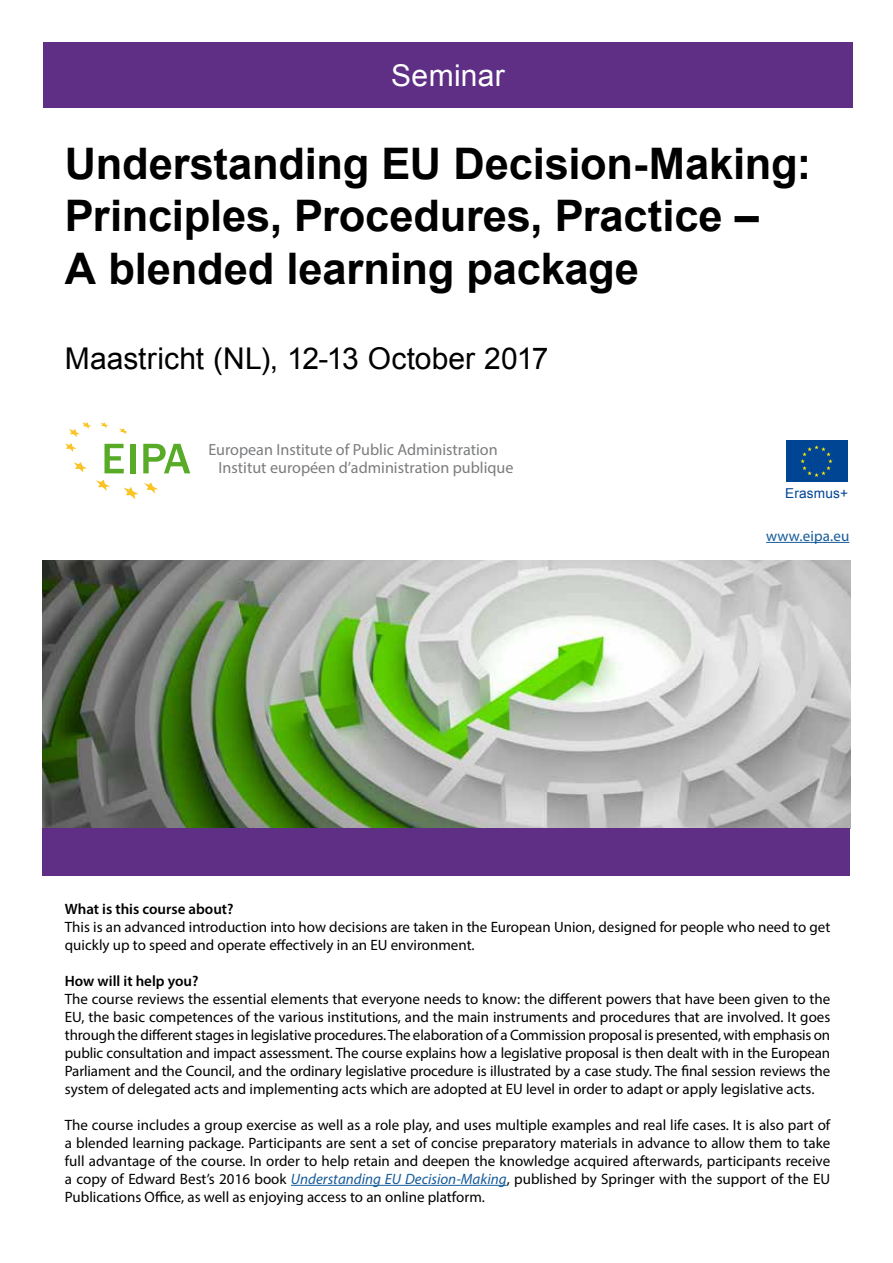
<style>
.page{position:relative;width:893px;height:1263px;background:#fff}
.page>*{position:absolute;margin:0;border:0;box-sizing:border-box;transform-origin:0 0}
.t1{font:700 43.5px/52.5px "Arial";letter-spacing:-.005em;color:#000}
.t2{font:30px "Arial";letter-spacing:.005em;color:#000}
.t3{font:30px "Arial";letter-spacing:.01em;color:#fff}
.t4{font:16.05px/18px "Myriad Pro";color:#7b7c7e}
.t5{font:15px/18px "Myriad Pro";color:#000;text-align:justify}
.t6{font:600 15px "Myriad Pro";color:#000}
.t7{font:15px "Myriad Pro";letter-spacing:.01em;color:#165b9a}
.t8{font:13.65px "Arial";letter-spacing:.01em;color:#004494}
.s1{font-style:italic;color:#165b9a}
</style>
<div class="page">
<hr style="left:291px;top:1185px;width:216px;height:1px;background:#165b9a">
<div style="left:44px;top:43px;width:809px;height:65px;background:#5f2f86"></div>
<img style="left:43px;top:560px;width:807px;height:269px">
<svg style="left:144px;top:482px;width:14px;height:12px"></svg>
<svg style="left:123px;top:487px;width:15px;height:12px"></svg>
<svg style="left:119px;top:428px;width:9px;height:6px"></svg>
<svg style="left:96px;top:480px;width:14px;height:11px"></svg>
<svg style="left:100px;top:422px;width:9px;height:6px"></svg>
<svg style="left:74px;top:462px;width:13px;height:10px"></svg>
<svg style="left:65px;top:443px;width:11px;height:9px"></svg>
<svg style="left:69px;top:422px;width:23px;height:15px"></svg>
<svg style="left:104px;top:444px;width:20px;height:29px"></svg>
<div style="left:131px;top:444px;width:5px;height:29px;background:#57ab27"></div>
<svg style="left:143px;top:444px;width:47px;height:29px"></svg>
<div style="left:786px;top:441px;width:62px;height:41px;background:#004494"></div>
<svg style="left:800px;top:445px;width:32px;height:32px"></svg>
<div style="left:43px;top:829px;width:807px;height:47px;background:#5f2f86"></div>
<hr style="left:766px;top:542px;width:83px;height:1px;background:#165b9a">
<h2 class="t3" style="left:391px;top:56px;width:115px">Seminar</h2>
<h1 class="t1" style="left:65px;top:139px;width:748px">Understanding EU Decision-Making:<br>Principles, Procedures, Practice –<br>A blended learning package</h1>
<h2 class="t2" style="left:65px;top:339px;width:485px">Maastricht (NL), 12-13 October 2017</h2>
<p class="t4" style="left:219px;top:441px;width:296px;text-indent:-10px">European Institute of Public Administration<br>Institut européen d’administration publique</p>
<p class="t8" style="left:785px;top:484px;width:64px">Erasmus+</p>
<p class="t7" style="left:766px;top:527px;width:85px">www.eipa.eu</p>
<p class="t6" style="left:65px;top:899px;width:170px">What is this course about?</p>
<p class="t5" style="left:65px;top:917px;width:767px">This is an advanced introduction into how decisions are taken in the European Union, designed for people who need to get quickly up to speed and operate effectively in an EU environment.</p>
<p class="t6" style="left:65px;top:971px;width:135px">How will it help you?</p>
<p class="t5" style="left:65px;top:989px;width:767px">The course reviews the essential elements that everyone needs to know: the different powers that have been given to the EU, the basic competences of the various institutions, and the main instruments and procedures that are involved. It goes through the different stages in legislative procedures. The elaboration of a Commission proposal is presented, with emphasis on public consultation and impact assessment. The course explains how a legislative proposal is then dealt with in the European Parliament and the Council, and the ordinary legislative procedure is illustrated by a case study. The final session reviews the system of delegated acts and implementing acts which are adopted at EU level in order to adapt or apply legislative acts.</p>
<p class="t5" style="left:65px;top:1115px;width:767px">The course includes a group exercise as well as a role play, and uses multiple examples and real life cases. It is also part of a blended learning package. Participants are sent a set of concise preparatory materials in advance to allow them to take full advantage of the course. In order to help retain and deepen the knowledge acquired afterwards, participants receive a copy of Edward Best’s 2016 book <span class="s1">Understanding EU Decision-Making</span>, published by Springer with the support of the EU Publications Office, as well as enjoying access to an online platform.</p>
</div>
